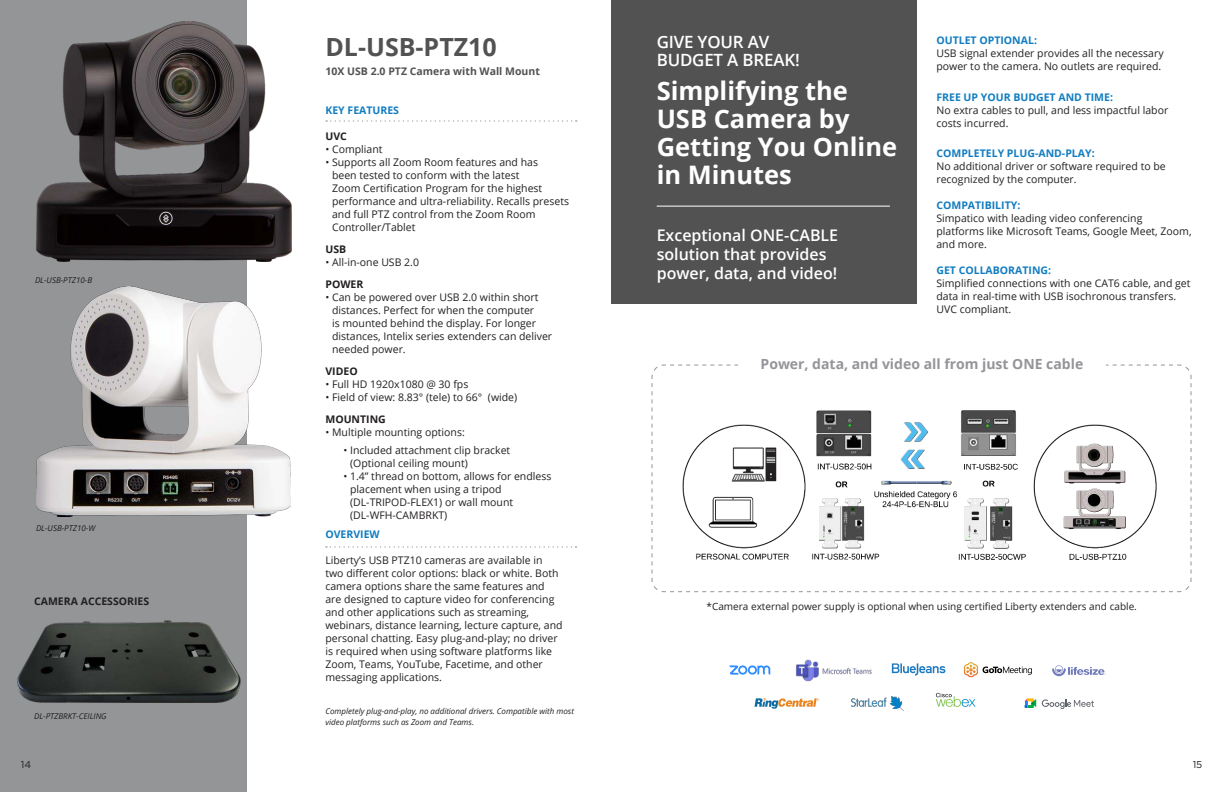
<style>
.page{position:relative;width:1224px;height:792px;background:#fff}
.page>*{position:absolute;margin:0;border:0;box-sizing:border-box;transform-origin:0 0}
.t1{font:700 25.5px/28px "Open Sans";color:#fff}
.t2{font:700 25px "Open Sans";color:#525252}
.t3{font:600 16.9px/18px "Open Sans";letter-spacing:-.01em;color:#fff}
.t4{font:600 16px/19.2px "Open Sans";color:#fff}
.t5{font:15.9px "Poppins";letter-spacing:-.015em;color:#474747}
.t6{font:700 14px "Open Sans";color:#949499}
.t7{font:10.5px/13px "Open Sans";color:#221f1f}
.t8{font:700 10.5px "Open Sans";color:#117dc1}
.t9{font:700 10.5px "Open Sans";color:#221f1f}
.t10{font:700 10.5px "Open Sans";color:#525252}
.t11{font:10px "Open Sans";color:#221f1f}
.t12{font:10px "Gotham";color:#221f1f}
.t13{font:italic 8px/11px "Open Sans";color:#221f1f}
</style>
<div class="page">
<div style="left:0;top:0;width:246px;height:792px;background:#939597"></div>
<svg style="left:326px;top:546px;width:251px;height:2px"></svg>
<img style="left:36px;top:22px;width:256px;height:240px">
<img style="left:36px;top:286px;width:254px;height:230px">
<svg style="left:651px;top:364px;width:541px;height:229px"></svg>
<div style="left:738px;top:345px;width:367px;height:40px;background:#fff"></div>
<div style="left:611px;top:0;width:306px;height:303px;background:#525252"></div>
<hr style="left:657px;top:206px;width:233px;height:1px;background:#fff">
<svg style="left:729px;top:665px;width:41px;height:10px"></svg>
<img style="left:796px;top:659px;width:76px;height:23px">
<svg style="left:892px;top:663px;width:53px;height:13px"></svg>
<svg style="left:983px;top:667px;width:49px;height:8px"></svg>
<img style="left:964px;top:662px;width:14px;height:16px">
<svg style="left:965px;top:663px;width:12px;height:13px"></svg>
<svg style="left:936px;top:693px;width:40px;height:14px"></svg>
<svg style="left:1025px;top:698px;width:11px;height:10px"></svg>
<svg style="left:1042px;top:699px;width:52px;height:10px"></svg>
<svg style="left:755px;top:698px;width:64px;height:11px"></svg>
<svg style="left:1052px;top:665px;width:54px;height:11px"></svg>
<img style="left:852px;top:696px;width:51px;height:15px">
<div style="left:678px;top:400px;width:481px;height:170px;background:#fff"></div>
<img style="left:682px;top:410px;width:475px;height:150px">
<svg style="left:326px;top:120px;width:251px;height:2px"></svg>
<img style="left:17px;top:620px;width:224px;height:83px">
<p class="t13" style="left:35px;top:276px;width:59px">DL-USB-PTZ10-B</p>
<h2 class="t2" style="left:325px;top:29px;width:173px">DL-USB-PTZ10</h2>
<p class="t10" style="left:325px;top:64px;width:216px">10X USB 2.0 PTZ Camera with Wall Mount</p>
<p class="t8" style="left:325px;top:102px;width:75px">KEY FEATURES</p>
<p class="t9" style="left:325px;top:129px;width:23px">UVC</p>
<p class="t7" style="left:325px;top:144px;width:59px">• Compliant</p>
<p class="t7" style="left:332px;top:156px;width:238px;text-indent:-7px">• Supports all Zoom Room features and has<br>been tested to conform with the latest<br>Zoom Certification Program for the highest performance and ultra-reliability. Recalls presets and full PTZ control from the Zoom Room Controller/Tablet</p>
<p class="t9" style="left:325px;top:242px;width:22px">USB</p>
<p class="t7" style="left:325px;top:256px;width:95px">• All-in-one USB 2.0</p>
<p class="t9" style="left:325px;top:277px;width:39px">POWER</p>
<p class="t7" style="left:332px;top:291px;width:222px;text-indent:-7px">• Can be powered over USB 2.0 within short distances. Perfect for when the computer<br>is mounted behind the display. For longer distances, Intelix series extenders can deliver needed power.</p>
<p class="t9" style="left:325px;top:364px;width:34px">VIDEO</p>
<p class="t7" style="left:325px;top:378px;width:144px">• Full HD 1920x1080 @ 30 fps</p>
<p class="t7" style="left:325px;top:391px;width:193px">• Field of view: 8.83° (tele) to 66° (wide)</p>
<p class="t9" style="left:325px;top:412px;width:62px">MOUNTING</p>
<p class="t7" style="left:325px;top:427px;width:141px">• Multiple mounting options:</p>
<p class="t7" style="left:350px;top:443px;width:162px;text-indent:-7px">• Included attachment clip bracket (Optional ceiling mount)</p>
<p class="t7" style="left:350px;top:469px;width:203px;text-indent:-7px">• 1.4” thread on bottom, allows for endless placement when using a tripod (DL-TRIPOD-FLEX1) or wall mount (DL-WFH-CAMBRKT)</p>
<h3 class="t3" style="left:657px;top:35px;width:144px">GIVE YOUR AV<br>BUDGET A BREAK!</h3>
<h1 class="t1" style="left:657px;top:76px;width:242px">Simplifying the<br>USB Camera by<br>Getting You Online in Minutes</h1>
<h3 class="t4" style="left:657px;top:227px;width:183px">Exceptional ONE-CABLE solution that provides power, data, and video!</h3>
<p class="t8" style="left:936px;top:33px;width:102px">OUTLET OPTIONAL:</p>
<p class="t7" style="left:936px;top:46px;width:229px">USB signal extender provides all the necessary power to the camera. No outlets are required.</p>
<p class="t8" style="left:936px;top:89px;width:178px">FREE UP YOUR BUDGET AND TIME:</p>
<p class="t7" style="left:936px;top:103px;width:233px">No extra cables to pull, and less impactful labor costs incurred.</p>
<p class="t8" style="left:936px;top:146px;width:160px">COMPLETELY PLUG-AND-PLAY:</p>
<p class="t7" style="left:936px;top:159px;width:231px">No additional driver or software required to be recognized by the computer.</p>
<p class="t8" style="left:936px;top:198px;width:85px">COMPATIBILITY:</p>
<p class="t7" style="left:936px;top:211px;width:257px">Simpatico with leading video conferencing platforms like Microsoft Teams, Google Meet, Zoom, and more.</p>
<p class="t8" style="left:936px;top:263px;width:116px">GET COLLABORATING:</p>
<p class="t7" style="left:936px;top:276px;width:256px">Simplified connections with one CAT6 cable, and get data in real-time with USB isochronous transfers.<br>UVC compliant.</p>
<h3 class="t5" style="left:682px;top:349px;width:440px">Simplifying the USB Camera By Getting You Online in</h3>
<h3 class="t6" style="left:761px;top:354px;width:324px">Power, data, and video all from just ONE cable</h3>
<p class="t13" style="left:36px;top:524px;width:61px">DL-USB-PTZ10-W</p>
<p class="t9" style="left:34px;top:594px;width:117px">CAMERA ACCESSORIES</p>
<p class="t8" style="left:325px;top:526px;width:56px">OVERVIEW</p>
<p class="t7" style="left:325px;top:553px;width:239px">Liberty’s USB PTZ10 cameras are available in two different color options: black or white. Both camera options share the same features and are designed to capture video for conferencing and other applications such as streaming, webinars, distance learning, lecture capture, and personal chatting. Easy plug-and-play; no driver is required when using software platforms like Zoom, Teams, YouTube, Facetime, and other messaging applications.</p>
<p class="t11" style="left:707px;top:599px;width:432px">*Camera external power supply is optional when using certified Liberty extenders and cable.</p>
<p class="t13" style="left:34px;top:711px;width:74px">DL-PTZBRKT-CEILING</p>
<p class="t13" style="left:325px;top:707px;width:250px">Completely plug-and-play, no additional drivers. Compatible with most video platforms such as Zoom and Teams.</p>
<p class="t12" style="left:21px;top:760px;width:12px">14</p>
<p class="t12" style="left:1193px;top:760px;width:11px">15</p>
</div>
